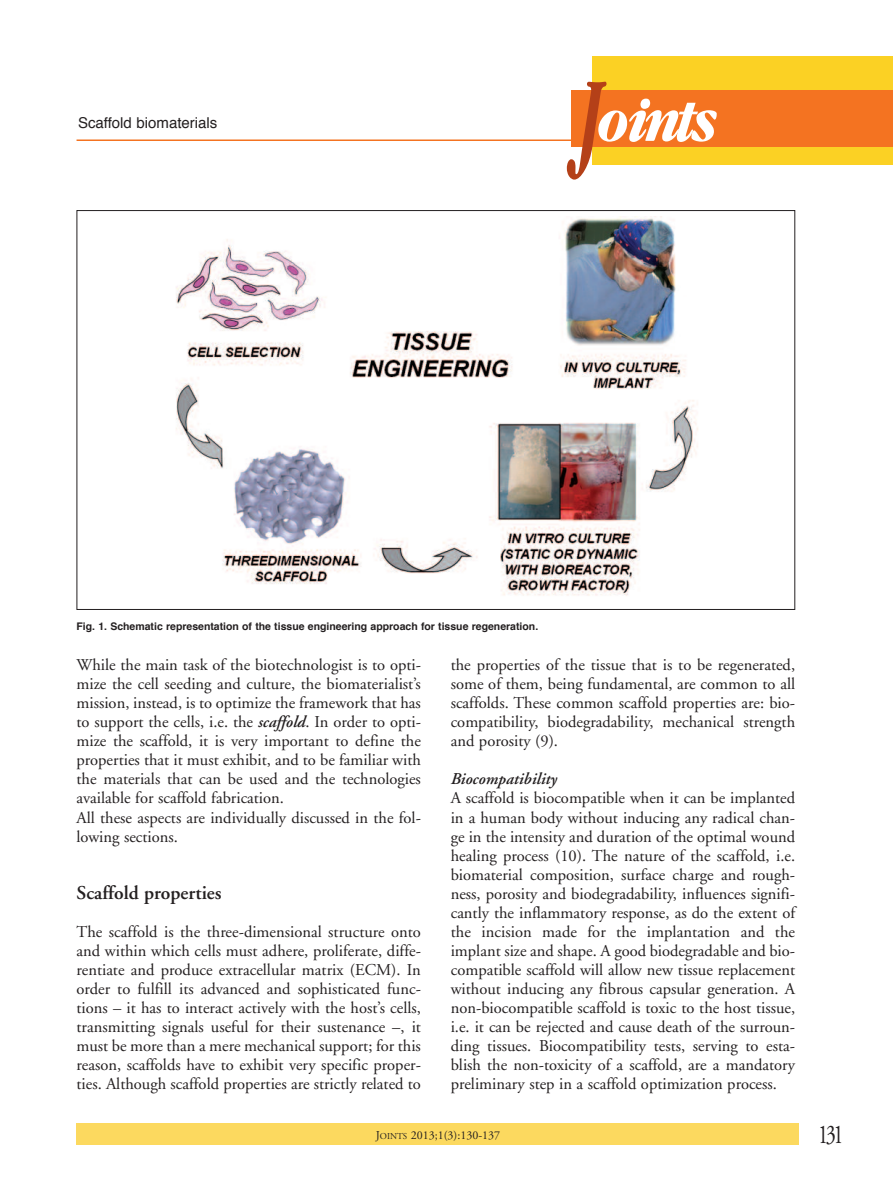
<style>
.page{position:relative;width:893px;height:1191px;background:#fff}
.page>*{position:absolute;margin:0;border:0;box-sizing:border-box;transform-origin:0 0}
.t1{font:italic 700 55.8px "Garamond Cond";letter-spacing:-.085em;color:#fff}
.t2{font:27px "Adobe Garamond";color:#231f20;scale:.75 1}
.t3{font:600 19.5px "Adobe Garamond";color:#231f20}
.t4{font:16.5px/19px "Adobe Garamond";color:#231f20;text-align:justify}
.t5{font:italic 600 16.5px "Adobe Garamond";color:#231f20}
.t6{font:15px "Helvetica";color:#231f20}
.t7{font:12px "Adobe Garamond";color:#231f20}
.t8{font:700 10.5px "Helvetica";color:#231f20}
.s1{font-size:99.9px;color:#b44018}
.s2{font-weight:600;font-style:italic}
.s3{font-size:9px}
</style>
<div class="page">
<div style="left:77px;top:1123px;width:722px;height:22px;background:#fcd95f"></div>
<hr style="left:77px;top:139px;width:640px;height:2px;background:#f47321">
<div style="left:592px;top:56px;width:301px;height:108px;background:#fbd124"></div>
<div style="left:571px;top:91px;width:322px;height:56px;background:#f47321"></div>
<img style="left:176px;top:217px;width:522px;height:379px">
<p class="t6" style="left:78px;top:116px;width:141px">Scaffold biomaterials</p>
<h1 class="t1" style="left:574px;top:86px;width:140px"><span class="s1">J</span>oints</h1>
<p class="t8" style="left:77px;top:622px;width:463px">Fig. 1. Schematic representation of the tissue engineering approach for tissue regeneration.</p>
<p class="t4" style="left:77px;top:657px;width:346px;text-align:left">While the main task of the biotechnologist is to opti&shy;mize the cell seeding and culture, the biomaterialist’s mission, instead, is to optimize the framework that has to support the cells, i.e. the <span class="s2">scaffold</span>. In order to opti&shy;mize the scaffold, it is very important to define the properties that it must exhibit, and to be familiar with the materials that can be used and the technologies available for scaffold fabrication.<br>All these aspects are individually discussed in the fol&shy;lowing sections.</p>
<p class="t3" style="left:77px;top:884px;width:147px">Scaffold properties</p>
<p class="t4" style="left:77px;top:923px;width:346px">The scaffold is the three-dimensional structure onto and within which cells must adhere, proliferate, diffe&shy;rentiate and produce extracellular matrix (ECM). In order to fulfill its advanced and sophisticated func&shy;tions – it has to interact actively with the host’s cells, transmitting signals useful for their sustenance –, it must be more than a mere mechanical support; for this reason, scaffolds have to exhibit very specific proper&shy;ties. Although scaffold properties are strictly related to</p>
<p class="t4" style="left:451px;top:657px;width:346px">the properties of the tissue that is to be regenerated, some of them, being fundamental, are common to all scaffolds. These common scaffold properties are: bio&shy;compatibility, biodegradability, mechanical strength and porosity (9).</p>
<p class="t5" style="left:451px;top:772px;width:108px">Biocompatibility</p>
<p class="t4" style="left:451px;top:790px;width:346px">A scaffold is biocompatible when it can be implanted in a human body without inducing any radical chan&shy;ge in the intensity and duration of the optimal wound healing process (10). The nature of the scaffold, i.e. biomaterial composition, surface charge and rough&shy;ness, porosity and biodegradability, influences signifi&shy;cantly the inflammatory response, as do the extent of the incision made for the implantation and the implant size and shape. A good biodegradable and bio&shy;compatible scaffold will allow new tissue replacement without inducing any fibrous capsular generation. A non-biocompatible scaffold is toxic to the host tissue, i.e. it can be rejected and cause death of the surroun&shy;ding tissues. Biocompatibility tests, serving to esta&shy;blish the non-toxicity of a scaffold, are a mandatory preliminary step in a scaffold optimization process.</p>
<p class="t7" style="left:376px;top:1130px;width:126px">J<span class="s3">OINTS</span> 2013;1(3):130-137</p>
<h2 class="t2" style="left:818px;top:1123px;width:36px">131</h2>
</div>
